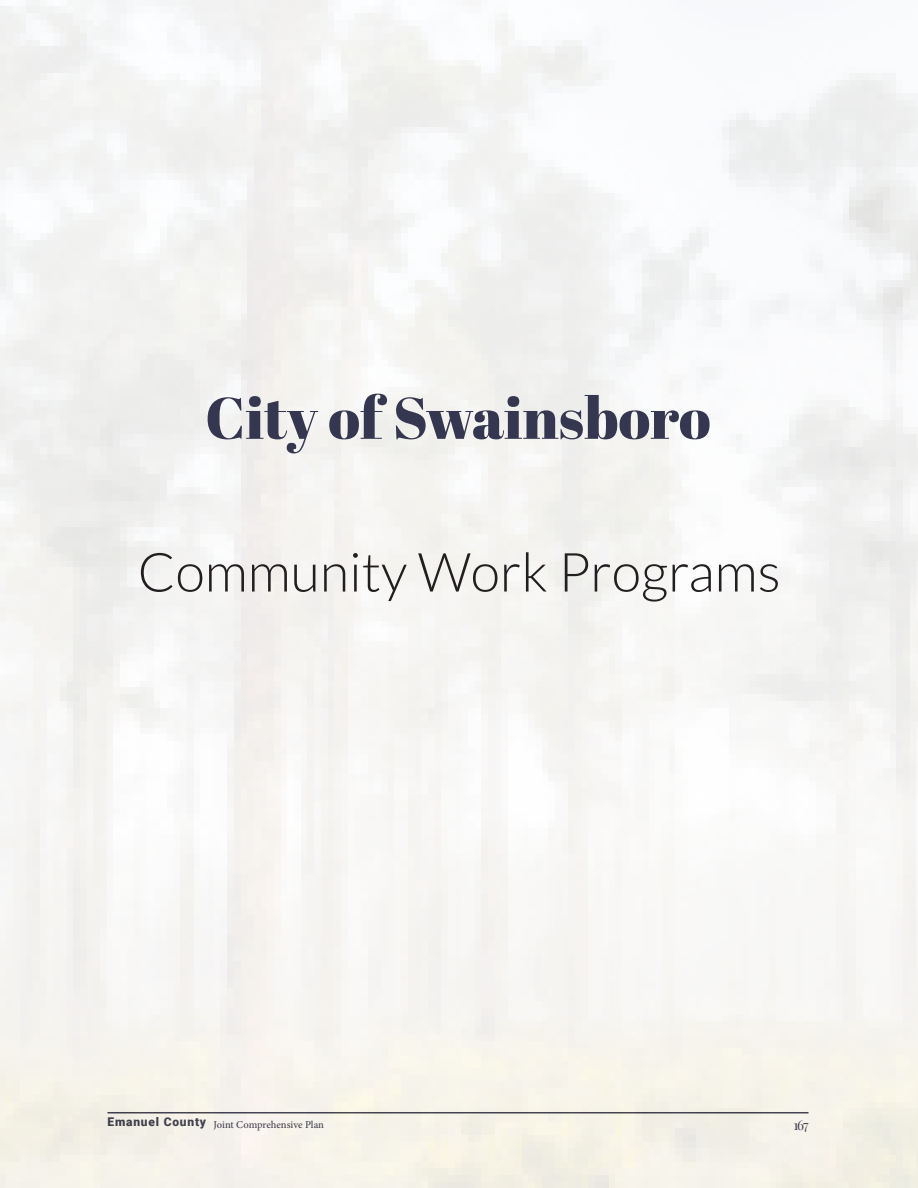
<style>
.page{position:relative;width:918px;height:1188px;background:#fff}
.page>*{position:absolute;margin:0;border:0;box-sizing:border-box;transform-origin:0 0}
.Treutlen_Body{font:58.5px "Abril Fatface";color:#353750}
.Treutlen_Body-2{font:300 54px "Lato";color:#231f20}
.t1{font:13.5px "Playfair Display";color:#353750}
.t2{font:500 10.5px "Minion Pro";letter-spacing:-.005em;color:#353750}
</style>
<div class="page">
<img style="left:0;top:0;width:918px;height:1188px">
<p class="Treutlen_Body" style="left:205px;top:377px;width:507px">City of Swainsboro</p>
<p class="Treutlen_Body-2" style="left:138px;top:543px;width:645px">Community Work Programs</p>
<p class="t2" style="left:108px;top:1118px;width:218px"><sup>Emanuel</sup> <sup>County</sup> Joint Comprehensive Plan</p>
<p class="t1" style="left:793px;top:1114px;width:17px">167</p>
</div>
